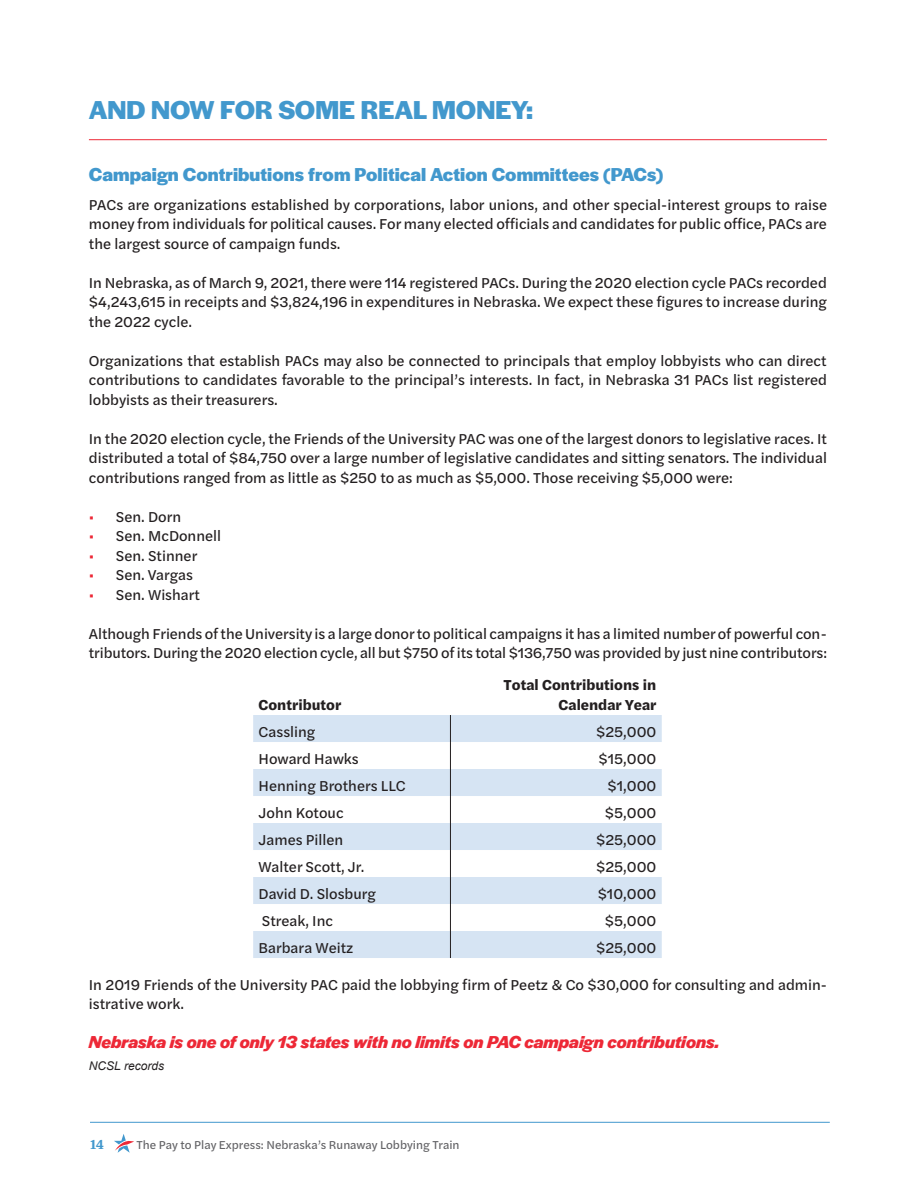
<style>
.page{position:relative;width:918px;height:1188px;background:#fff}
.page>*{position:absolute;margin:0;border:0;box-sizing:border-box;transform-origin:0 0}
.A_head{font:700 27px "Halyard Display";color:#4298cd}
.B_head{font:700 19.5px "Halyard Display";letter-spacing:.005em;color:#4298cd}
.Nebraska_is{font:italic 700 18px "Halyard Display";color:#ed2836}
.body{font:15px/19.5px "Halyard Text";color:#231f20;text-align:justify}
.body_no_space{font:15px "Halyard Text";color:#231f20}
.chart_text{font:700 15px/19.5px "Halyard Text";color:#231f20;text-align:right}
.t1{font:700 13.5px "Eskorte Latin";color:#4298cd}
.t2{font:12px "Halyard Text";color:#636366}
.body-2{font:italic 12px "Arial";color:#231f20}
.s1{color:#ed2836}
</style>
<div class="page">
<hr style="left:90px;top:1122px;width:740px;height:1px;background:#4298cd">
<svg style="left:114px;top:1134px;width:20px;height:19px"></svg>
<hr style="left:89px;top:139px;width:738px;height:1px;background:#ed2836">
<svg style="left:253px;top:715px;width:409px;height:243px;fill:#d6e4f3"></svg>
<svg style="left:450px;top:715px;width:1px;height:243px"></svg>
<p class="A_head" style="left:89px;top:91px;width:446px">AND NOW FOR SOME REAL MONEY:</p>
<p class="B_head" style="left:89px;top:161px;width:576px">Campaign Contributions from Political Action Committees (PACs)</p>
<p class="body" style="left:89px;top:194px;width:740px">PACs are organizations established by corporations, labor unions, and other special-interest groups to raise money from individuals for political causes. For many elected officials and candidates for public office, PACs are the largest source of campaign funds.</p>
<p class="body" style="left:89px;top:272px;width:740px">In Nebraska, as of March 9, 2021, there were 114 registered PACs. During the 2020 election cycle PACs recorded $4,243,615 in receipts and $3,824,196 in expenditures in Nebraska. We expect these figures to increase during the 2022 cycle.</p>
<p class="body" style="left:89px;top:350px;width:740px">Organizations that establish PACs may also be connected to principals that employ lobbyists who can direct contributions to candidates favorable to the principal’s interests. In fact, in Nebraska 31 PACs list registered lobbyists as their treasurers.</p>
<p class="body" style="left:89px;top:428px;width:740px">In the 2020 election cycle, the Friends of the University PAC was one of the largest donors to legislative races. It distributed a total of $84,750 over a large number of legislative candidates and sitting senators. The individual contributions ranged from as little as $250 to as much as $5,000. Those receiving $5,000 were:</p>
<p class="body" style="left:89px;top:506px;width:94px"><span class="s1">•</span> Sen. Dorn</p>
<p class="body" style="left:89px;top:526px;width:134px"><span class="s1">•</span> Sen. McDonnell</p>
<p class="body" style="left:89px;top:545px;width:110px"><span class="s1">•</span> Sen. Stinner</p>
<p class="body" style="left:89px;top:565px;width:106px"><span class="s1">•</span> Sen. Vargas</p>
<p class="body" style="left:89px;top:584px;width:113px"><span class="s1">•</span> Sen. Wishart</p>
<p class="body" style="left:89px;top:623px;width:740px">Although Friends of the University is a large donor to political campaigns it has a limited number of powerful con&shy;tributors. During the 2020 election cycle, all but $750 of its total $136,750 was provided by just nine contributors:</p>
<p class="chart_text" style="left:259px;top:694px;width:84px">Contributor</p>
<p class="chart_text" style="left:504px;top:674px;width:154px">Total Contributions in<br>Calendar Year</p>
<p class="body_no_space" style="left:259px;top:721px;width:58px">Cassling</p>
<p class="body_no_space" style="left:596px;top:721px;width:62px">$25,000</p>
<p class="body_no_space" style="left:259px;top:748px;width:102px">Howard Hawks</p>
<p class="body_no_space" style="left:598px;top:748px;width:59px">$15,000</p>
<p class="body_no_space" style="left:259px;top:775px;width:149px">Henning Brothers LLC</p>
<p class="body_no_space" style="left:607px;top:775px;width:50px">$1,000</p>
<p class="body_no_space" style="left:259px;top:802px;width:87px">John Kotouc</p>
<p class="body_no_space" style="left:605px;top:802px;width:53px">$5,000</p>
<p class="body_no_space" style="left:259px;top:829px;width:86px">James Pillen</p>
<p class="body_no_space" style="left:596px;top:829px;width:62px">$25,000</p>
<p class="body_no_space" style="left:259px;top:856px;width:107px">Walter Scott, Jr.</p>
<p class="body_no_space" style="left:596px;top:856px;width:62px">$25,000</p>
<p class="body_no_space" style="left:259px;top:883px;width:119px">David D. Slosburg</p>
<p class="body_no_space" style="left:598px;top:883px;width:60px">$10,000</p>
<p class="body_no_space" style="left:262px;top:910px;width:73px">Streak, Inc</p>
<p class="body_no_space" style="left:605px;top:910px;width:53px">$5,000</p>
<p class="body_no_space" style="left:259px;top:937px;width:96px">Barbara Weitz</p>
<p class="body_no_space" style="left:596px;top:937px;width:62px">$25,000</p>
<p class="body" style="left:89px;top:974px;width:740px">In 2019 Friends of the University PAC paid the lobbying firm of Peetz &amp; Co $30,000 for consulting and admin&shy;istrative work.</p>
<p class="Nebraska_is" style="left:89px;top:1029px;width:632px">Nebraska is one of only 13 states with no limits on PAC campaign contributions.</p>
<p class="body-2" style="left:89px;top:1058px;width:77px">NCSL records</p>
<p class="t1" style="left:90px;top:1137px;width:16px">14</p>
<p class="t2" style="left:137px;top:1136px;width:325px">The Pay to Play Express: Nebraska’s Runaway Lobbying Train</p>
</div>
